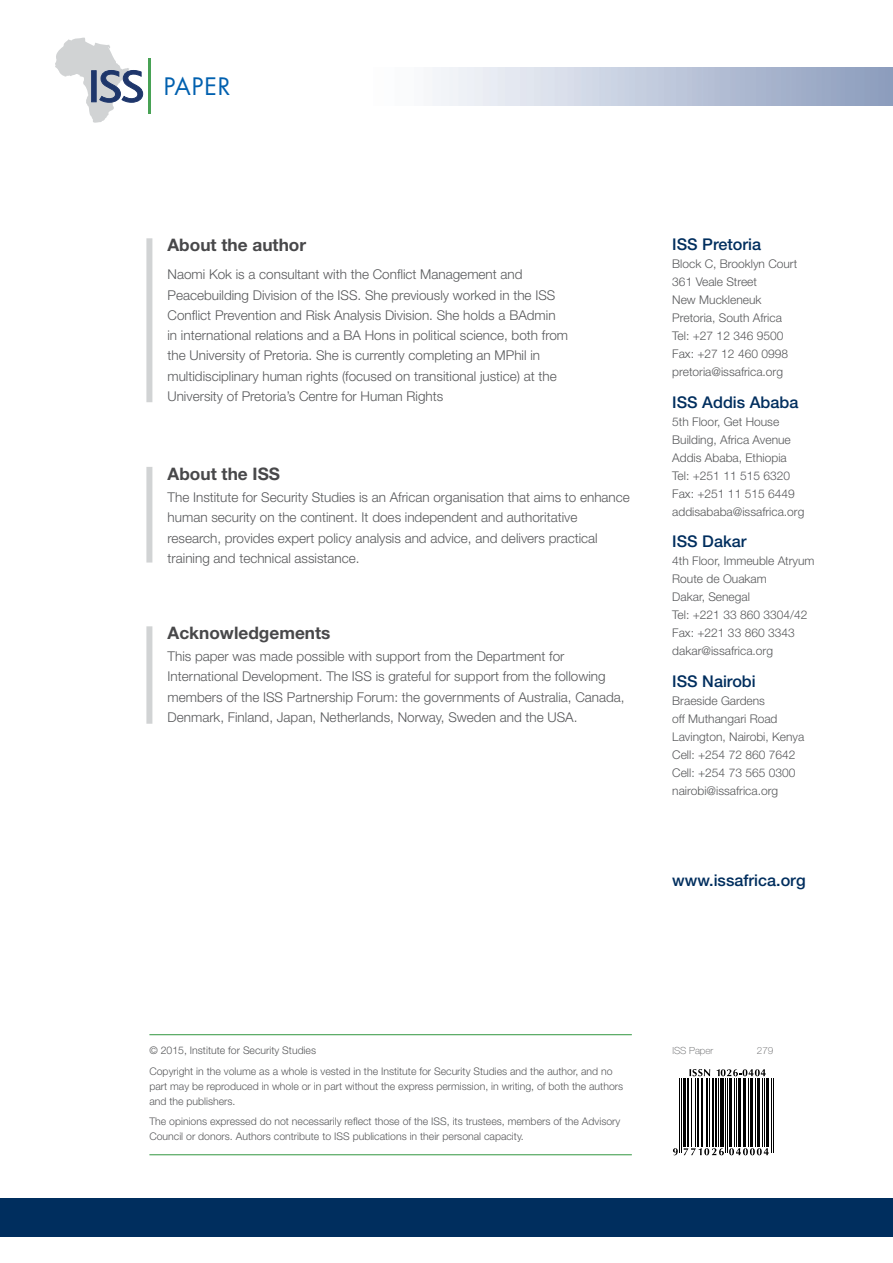
<style>
.page{position:relative;width:893px;height:1263px;background:#fff}
.page>*{position:absolute;margin:0;border:0;box-sizing:border-box;transform-origin:0 0}
.t1{font:23.4px "Futura Std";letter-spacing:.04em;color:#0060af}
.t2{font:700 17.25px "Helvetica Neue LT Std";color:#48484a}
.t3{font:500 16.2px "Helvetica Neue LT Std";color:#002e5e}
.t4{font:300 13.5px/20.2px "Helvetica Neue LT Std";color:#58595b}
.t5{font:300 12px/18px "Helvetica Neue LT Std";color:#58595b}
.t6{font:300 10.5px/15px "Helvetica Neue LT Std";color:#58595b}
.t7{font:100 9.9px "Helvetica Neue LT Std";color:#58595b}
</style>
<div class="page">
<hr style="left:149px;top:58px;width:2px;height:56px;background:#48a255">
<svg style="left:55px;top:38px;width:88px;height:85px"></svg>
<div style="left:0;top:1198px;width:893px;height:39px;background:#002e5e"></div>
<hr style="left:149px;top:1034px;width:483px;height:1px;background:#48a255">
<hr style="left:149px;top:1154px;width:483px;height:1px;background:#48a255">
<div style="left:146px;top:238px;width:6px;height:164px;background:#d1d3d4"></div>
<hr style="left:680px;top:1078px;width:1px;height:75px;background:#000">
<hr style="left:682px;top:1078px;width:1px;height:75px;background:#000">
<hr style="left:684px;top:1078px;width:2px;height:69px;background:#000">
<hr style="left:688px;top:1078px;width:1px;height:69px;background:#000">
<hr style="left:692px;top:1078px;width:1px;height:69px;background:#000">
<hr style="left:695px;top:1078px;width:1px;height:69px;background:#000">
<hr style="left:697px;top:1078px;width:2px;height:69px;background:#000">
<hr style="left:701px;top:1078px;width:2px;height:69px;background:#000">
<hr style="left:706px;top:1078px;width:2px;height:69px;background:#000">
<hr style="left:709px;top:1078px;width:1px;height:69px;background:#000">
<hr style="left:712px;top:1078px;width:2px;height:69px;background:#000">
<hr style="left:715px;top:1078px;width:2px;height:69px;background:#000">
<hr style="left:718px;top:1078px;width:1px;height:69px;background:#000">
<hr style="left:720px;top:1078px;width:4px;height:69px;background:#000">
<hr style="left:725px;top:1078px;width:1px;height:75px;background:#000">
<hr style="left:727px;top:1078px;width:1px;height:75px;background:#000">
<hr style="left:729px;top:1078px;width:3px;height:69px;background:#000">
<hr style="left:734px;top:1078px;width:1px;height:69px;background:#000">
<hr style="left:736px;top:1078px;width:1px;height:69px;background:#000">
<hr style="left:738px;top:1078px;width:3px;height:69px;background:#000">
<hr style="left:743px;top:1078px;width:3px;height:69px;background:#000">
<hr style="left:748px;top:1078px;width:1px;height:69px;background:#000">
<hr style="left:750px;top:1078px;width:3px;height:69px;background:#000">
<hr style="left:755px;top:1078px;width:1px;height:69px;background:#000">
<hr style="left:757px;top:1078px;width:3px;height:69px;background:#000">
<hr style="left:762px;top:1078px;width:1px;height:69px;background:#000">
<hr style="left:764px;top:1078px;width:1px;height:69px;background:#000">
<hr style="left:766px;top:1078px;width:3px;height:69px;background:#000">
<hr style="left:771px;top:1078px;width:1px;height:75px;background:#000">
<hr style="left:773px;top:1078px;width:1px;height:75px;background:#000">
<svg style="left:673px;top:1148px;width:5px;height:7px"></svg>
<svg style="left:684px;top:1148px;width:85px;height:7px"></svg>
<svg style="left:689px;top:1069px;width:21px;height:7px"></svg>
<svg style="left:716px;top:1069px;width:50px;height:7px"></svg>
<div style="left:146px;top:626px;width:6px;height:98px;background:#d1d3d4"></div>
<div style="left:146px;top:467px;width:6px;height:95px;background:#d1d3d4"></div>
<h1 class="t1" style="left:164px;top:72px;width:68px">PAPER</h1>
<p class="t2" style="left:167px;top:234px;width:140px">About the author</p>
<p class="t4" style="left:167px;top:264px;width:402px">Naomi Kok is a consultant with the Conflict Management and Peacebuilding Division of the ISS. She previously worked in the ISS Conflict Prevention and Risk Analysis Division. She holds a BAdmin in international relations and a BA Hons in political science, both from the University of Pretoria. She is currently completing an MPhil in multidisciplinary human rights (focused on transitional justice) at the University of Pretoria’s Centre for Human Rights</p>
<p class="t2" style="left:168px;top:463px;width:114px">About the ISS</p>
<p class="t4" style="left:168px;top:487px;width:464px">The Institute for Security Studies is an African organisation that aims to enhance human security on the continent. It does independent and authoritative research, provides expert policy analysis and advice, and delivers practical training and technical assistance.</p>
<p class="t2" style="left:168px;top:622px;width:164px">Acknowledgements</p>
<p class="t4" style="left:168px;top:646px;width:459px">This paper was made possible with support from the Department for International Development. The ISS is grateful for support from the following members of the ISS Partnership Forum: the governments of Australia, Canada, Denmark, Finland, Japan, Netherlands, Norway, Sweden and the USA.</p>
<p class="t3" style="left:672px;top:235px;width:90px">ISS Pretoria</p>
<p class="t5" style="left:672px;top:255px;width:126px">Block C, Brooklyn Court<br>361 Veale Street<br>New Muckleneuk<br>Pretoria, South Africa<br>Tel: +27 12 346 9500<br>Fax: +27 12 460 0998 pretoria@issafrica.org</p>
<p class="t3" style="left:672px;top:392px;width:128px">ISS Addis Ababa</p>
<p class="t5" style="left:672px;top:412px;width:134px">5th Floor, Get House<br>Building, Africa Avenue<br>Addis Ababa, Ethiopia<br>Tel: +251 11 515 6320<br>Fax: +251 11 515 6449 addisababa@issafrica.org</p>
<p class="t3" style="left:672px;top:532px;width:76px">ISS Dakar</p>
<p class="t5" style="left:672px;top:552px;width:144px">4th Floor, Immeuble Atryum<br>Route de Ouakam<br>Dakar, Senegal<br>Tel: +221 33 860 3304/42<br>Fax: +221 33 860 3343 dakar@issafrica.org</p>
<p class="t3" style="left:672px;top:672px;width:85px">ISS Nairobi</p>
<p class="t5" style="left:672px;top:691px;width:134px">Braeside Gardens<br>off Muthangari Road<br>Lavington, Nairobi, Kenya<br>Cell: +254 72 860 7642<br>Cell: +254 73 565 0300 nairobi@issafrica.org</p>
<p class="t3" style="left:672px;top:871px;width:135px">www.issafrica.org</p>
<p class="t6" style="left:149px;top:1040px;width:465px;line-height:20.5px">© 2015, Institute for Security Studies<br>Copyright in the volume as a whole is vested in the Institute for Security Studies and the author, and no</p>
<p class="t6" style="left:149px;top:1078px;width:475px">part may be reproduced in whole or in part without the express permission, in writing, of both the authors and the publishers.</p>
<p class="t6" style="left:149px;top:1114px;width:473px">The opinions expressed do not necessarily reflect those of the ISS, its trustees, members of the Advisory<br>Council or donors. Authors contribute to ISS publications in their personal capacity.</p>
<p class="t7" style="left:672px;top:1045px;width:42px">ISS Paper</p>
<p class="t7" style="left:757px;top:1045px;width:18px">279</p>
</div>
